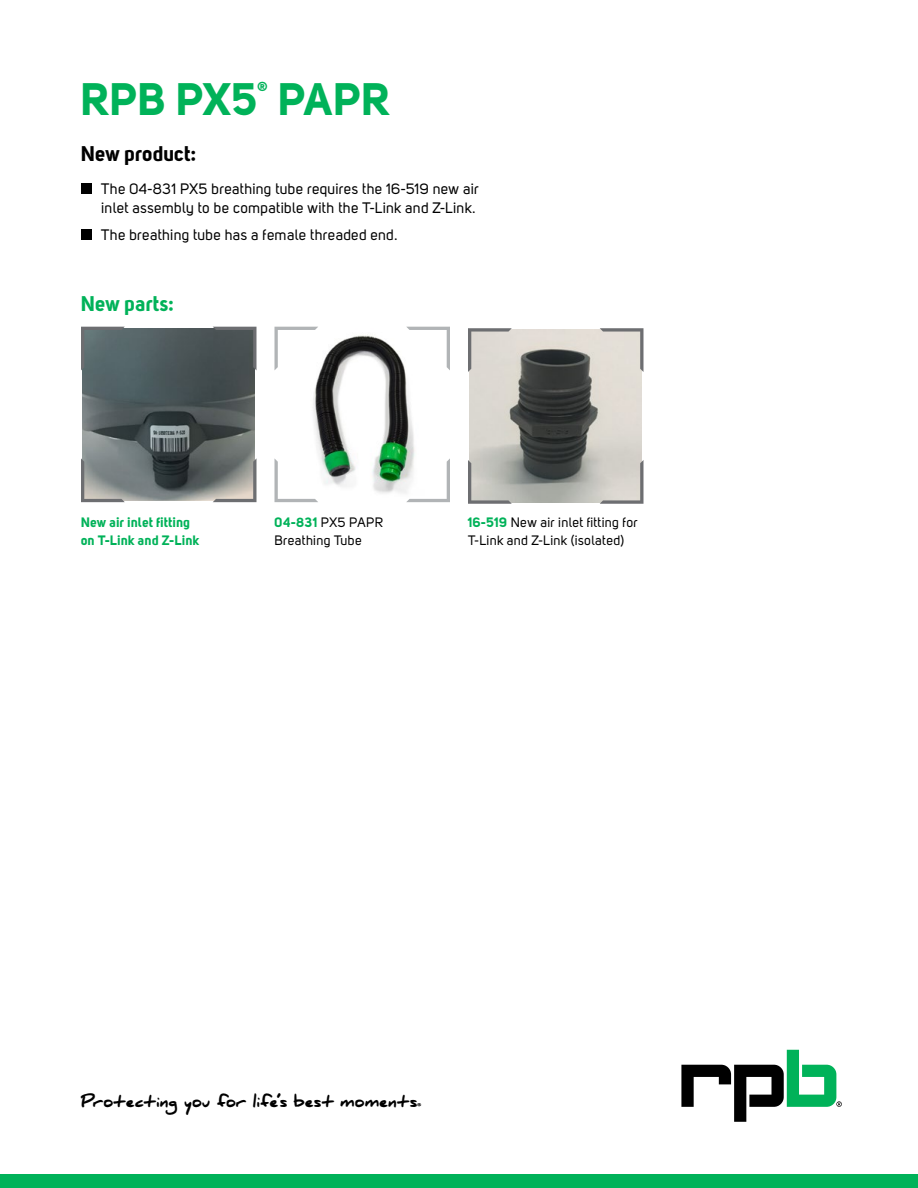
<style>
.page{position:relative;width:918px;height:1188px;background:#fff}
.page>*{position:absolute;margin:0;border:0;box-sizing:border-box;transform-origin:0 0}
.t1{font:45px "Uni Sans Bold";letter-spacing:.005em;color:#00b259}
.t2{font:21px "Uni Sans Bold";letter-spacing:.005em;color:#000}
.t3{font:21px "Uni Sans Bold";color:#00b259}
.t4{font:15px/19.5px "Uni Sans Regular";letter-spacing:.01em;color:#000}
.t5{font:900 15px "Daniel";letter-spacing:.005em;color:#000}
.t6{font:13.5px/18px "Uni Sans Regular";letter-spacing:.015em;color:#000}
.t7{font:13.5px/18px "Uni Sans Bold";letter-spacing:.01em;color:#00b259}
.t8{font:13.05px "Uni Sans Bold";color:#00b259}
.s1{font-family:"Uni Sans Bold";color:#00b259}
.s2{font-weight:700;font-size:7.05px}
</style>
<div class="page">
<div style="left:81px;top:183px;width:11px;height:11px;background:#000"></div>
<div style="left:81px;top:229px;width:11px;height:11px;background:#000"></div>
<div style="left:0;top:1174px;width:918px;height:14px;background:#00b259"></div>
<svg style="left:681px;top:1050px;width:161px;height:72px"></svg>
<img style="left:83px;top:328px;width:172px;height:173px">
<svg style="left:81px;top:458px;width:44px;height:44px;background:#8c9190"></svg>
<svg style="left:81px;top:327px;width:44px;height:43px;background:#5c6b6e"></svg>
<svg style="left:213px;top:458px;width:43px;height:44px;background:#90908c"></svg>
<svg style="left:213px;top:327px;width:43px;height:43px;background:#4c5355"></svg>
<img style="left:470px;top:330px;width:172px;height:172px">
<svg style="left:468px;top:460px;width:44px;height:44px;background:#b6b6b1"></svg>
<svg style="left:468px;top:328px;width:44px;height:44px;background:#cecac5"></svg>
<svg style="left:600px;top:460px;width:43px;height:44px;background:#c8c5c0"></svg>
<svg style="left:600px;top:328px;width:43px;height:44px;background:#d4cfc9"></svg>
<img style="left:312px;top:334px;width:103px;height:160px">
<svg style="left:274px;top:458px;width:44px;height:44px"></svg>
<svg style="left:274px;top:327px;width:44px;height:43px"></svg>
<svg style="left:406px;top:458px;width:44px;height:44px"></svg>
<svg style="left:406px;top:327px;width:44px;height:43px"></svg>
<p class="t8" style="left:257px;top:78px;width:12px">®</p>
<h1 class="t1" style="left:81px;top:71px;width:310px">RPB PX5 PAPR</h1>
<h2 class="t2" style="left:81px;top:140px;width:117px">New product:</h2>
<p class="t4" style="left:101px;top:179px;width:379px">The 04-831 PX5 breathing tube requires the 16-519 new air inlet assembly to be compatible with the T-Link and Z-Link.</p>
<p class="t4" style="left:101px;top:224px;width:298px">The breathing tube has a female threaded end.</p>
<h2 class="t3" style="left:81px;top:290px;width:95px">New parts:</h2>
<p class="t6" style="left:274px;top:514px;width:110px"><span class="s1">04-831</span> PX5 PAPR<br>Breathing Tube</p>
<p class="t7" style="left:81px;top:513px;width:120px">New air inlet fitting on T-Link and Z-Link</p>
<p class="t6" style="left:468px;top:514px;width:171px"><span class="s1">16-519</span> New air inlet fitting for<br>T-Link and Z-Link (isolated)</p>
<p class="t5" style="left:81px;top:1093px;width:342px">Protecting you for life’s best moments<span class="s2">®</span></p>
</div>
